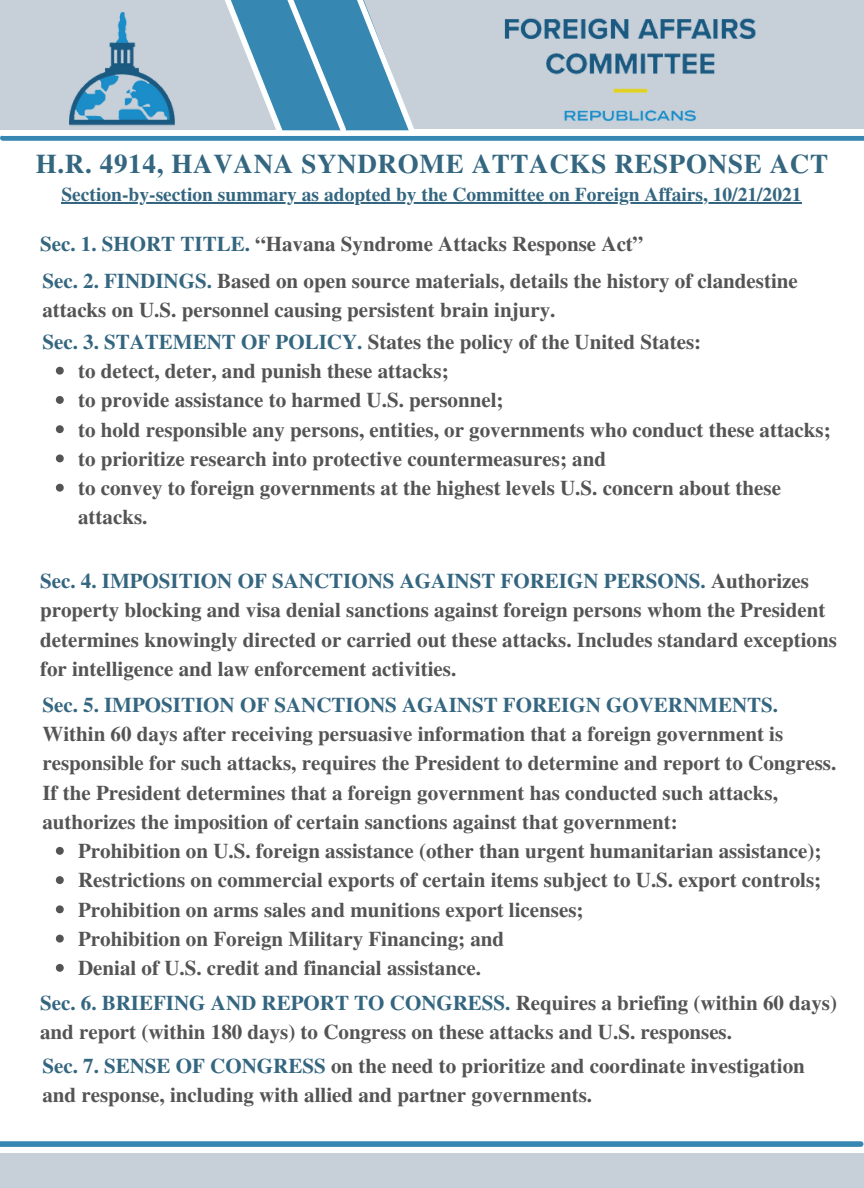
<style>
.page{position:relative;width:864px;height:1188px;background:#fff}
.page>*{position:absolute;margin:0;border:0;box-sizing:border-box;transform-origin:0 0}
.t1{font:700 27px "Te X Gyre Termes";letter-spacing:.025em;color:#346680}
.t2{font:700 21px/29.2px "Te X Gyre Termes";color:#545454}
.t3{font:700 19.5px "Te X Gyre Termes";color:#346680}
.s1{color:#346680}
</style>
<div class="page">
<div style="left:357px;top:0;width:507px;height:129px;background:#c7d0d8"></div>
<img style="left:504px;top:18px;width:252px;height:104px">
<img style="left:0;top:0;width:199px;height:130px">
<div style="left:3px;top:135px;width:861px;height:6px;background:#3687b2"></div>
<svg style="left:199px;top:0;width:249px;height:204px"></svg>
<div style="left:3px;top:130px;width:861px;height:6px;background:#feffff"></div>
<div style="left:0;top:1154px;width:864px;height:34px;background:#c7d0d8"></div>
<div style="left:0;top:1141px;width:861px;height:6px;background:#3687b2"></div>
<hr style="left:61px;top:202px;width:391px;height:1px;background:#346680">
<hr style="left:452px;top:202px;width:350px;height:1px;background:#346680">
<svg style="left:56px;top:367px;width:8px;height:8px"></svg>
<svg style="left:56px;top:396px;width:8px;height:8px"></svg>
<svg style="left:56px;top:425px;width:8px;height:8px"></svg>
<svg style="left:56px;top:455px;width:8px;height:7px"></svg>
<svg style="left:56px;top:484px;width:8px;height:8px"></svg>
<svg style="left:56px;top:847px;width:8px;height:8px"></svg>
<svg style="left:56px;top:876px;width:8px;height:8px"></svg>
<svg style="left:56px;top:905px;width:8px;height:8px"></svg>
<svg style="left:56px;top:935px;width:8px;height:8px"></svg>
<svg style="left:56px;top:964px;width:8px;height:8px"></svg>
<p class="t1" style="left:36px;top:143px;width:794px">H.R. 4914, HAVANA SYNDROME ATTACKS RESPONSE ACT</p>
<p class="t3" style="left:61px;top:179px;width:742px">Section-by-section summary as adopted by the Committee on Foreign Affairs, 10/21/2021</p>
<p class="t2" style="left:40px;top:228px;width:605px"><span class="s1">Sec. 1. SHORT TITLE.</span> “Havana Syndrome Attacks Response Act”</p>
<p class="t2" style="left:42px;top:265px;width:757px"><span class="s1">Sec. 2. FINDINGS.</span> Based on open source materials, details the history of clandestine attacks on U.S. personnel causing persistent brain injury.</p>
<p class="t2" style="left:42px;top:326px;width:660px"><span class="s1">Sec. 3. STATEMENT OF POLICY.</span> States the policy of the United States:</p>
<p class="t2" style="left:78px;top:355px;width:372px">to detect, deter, and punish these attacks;</p>
<p class="t2" style="left:78px;top:384px;width:427px">to provide assistance to harmed U.S. personnel;</p>
<p class="t2" style="left:78px;top:414px;width:754px">to hold responsible any persons, entities, or governments who conduct these attacks;</p>
<p class="t2" style="left:78px;top:443px;width:530px">to prioritize research into protective countermeasures; and</p>
<p class="t2" style="left:78px;top:472px;width:705px">to convey to foreign governments at the highest levels U.S. concern about these attacks.</p>
<p class="t2" style="left:40px;top:565px;width:798px"><span class="s1">Sec. 4. IMPOSITION OF SANCTIONS AGAINST FOREIGN PERSONS.</span> Authorizes property blocking and visa denial sanctions against foreign persons whom the President determines knowingly directed or carried out these attacks. Includes standard exceptions for intelligence and law enforcement activities.</p>
<p class="t2" style="left:42px;top:689px;width:795px"><span class="s1">Sec. 5. IMPOSITION OF SANCTIONS AGAINST FOREIGN GOVERNMENTS.<br></span>Within 60 days after receiving persuasive information that a foreign government is responsible for such attacks, requires the President to determine and report to Congress.<br>If the President determines that a foreign government has conducted such attacks, authorizes the imposition of certain sanctions against that government:</p>
<p class="t2" style="left:78px;top:835px;width:745px">Prohibition on U.S. foreign assistance (other than urgent humanitarian assistance);</p>
<p class="t2" style="left:78px;top:865px;width:745px">Restrictions on commercial exports of certain items subject to U.S. export controls;</p>
<p class="t2" style="left:78px;top:894px;width:507px">Prohibition on arms sales and munitions export licenses;</p>
<p class="t2" style="left:78px;top:923px;width:428px">Prohibition on Foreign Military Financing; and</p>
<p class="t2" style="left:78px;top:952px;width:404px">Denial of U.S. credit and financial assistance.</p>
<p class="t2" style="left:40px;top:987px;width:799px"><span class="s1">Sec. 6. BRIEFING AND REPORT TO CONGRESS.</span> Requires a briefing (within 60 days) and report (within 180 days) to Congress on these attacks and U.S. responses.</p>
<p class="t2" style="left:42px;top:1050px;width:764px"><span class="s1">Sec. 7. SENSE OF CONGRESS</span> on the need to prioritize and coordinate investigation and response, including with allied and partner governments.</p>
</div>
